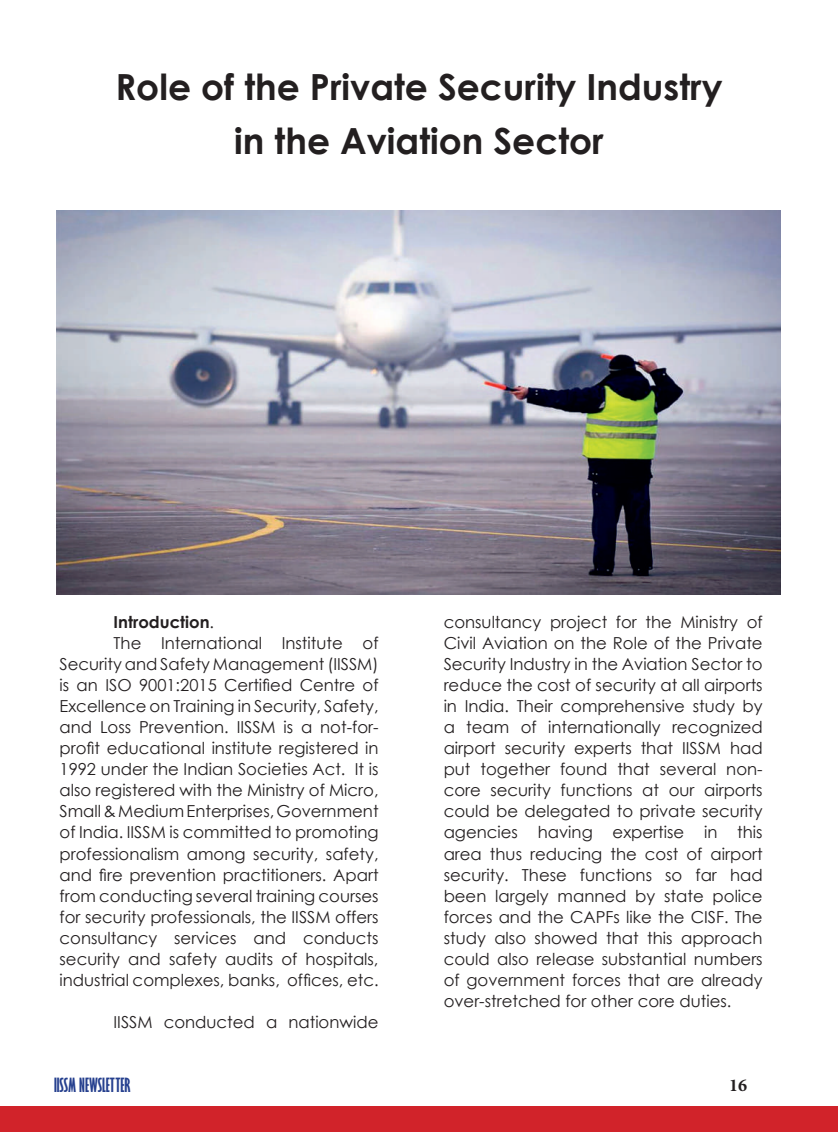
<style>
.page{position:relative;width:838px;height:1132px;background:#fff}
.page>*{position:absolute;margin:0;border:0;box-sizing:border-box;transform-origin:0 0}
.t1{font:700 36px/54px "Century Gothic";color:#231f20;text-align:center}
.t2{font:700 extra-condensed 18px "Gill Sans";color:#253f8e}
.t3{font:700 18px "Minion Pro";color:#231f20}
.t4{font:16.5px/21px "Century Gothic";color:#231f20;text-align:justify}
.t5{font:700 16.5px "Century Gothic";color:#231f20}
.s1{font-weight:400}
</style>
<div class="page">
<div style="left:0;top:1106px;width:838px;height:25px;background:#d1232a"></div>
<img style="left:57px;top:210px;width:724px;height:384px">
<h1 class="t1" style="left:115px;top:58px;width:608px">Role of the Private Security Industry in the Aviation Sector</h1>
<p class="t5" style="left:114px;top:609px;width:102px">Introduction<span class="s1">.</span></p>
<p class="t4" style="left:114px;top:632px;width:266px">The International Institute of</p>
<p class="t4" style="left:60px;top:653px;width:320px">Security and Safety Management (IISSM)</p>
<p class="t4" style="left:60px;top:674px;width:320px">is an ISO 9001:2015 Certified Centre of</p>
<p class="t4" style="left:60px;top:695px;width:320px">Excellence on Training in Security, Safety,</p>
<p class="t4" style="left:60px;top:716px;width:320px">and Loss Prevention. IISSM is a not-for-</p>
<p class="t4" style="left:60px;top:737px;width:320px">profit educational institute registered in</p>
<p class="t4" style="left:60px;top:758px;width:320px">1992 under the Indian Societies Act. It is</p>
<p class="t4" style="left:60px;top:779px;width:320px">also registered with the Ministry of Micro,</p>
<p class="t4" style="left:60px;top:800px;width:320px">Small &amp; Medium Enterprises, Government</p>
<p class="t4" style="left:60px;top:821px;width:320px">of India. IISSM is committed to promoting</p>
<p class="t4" style="left:60px;top:842px;width:320px">professionalism among security, safety,</p>
<p class="t4" style="left:60px;top:863px;width:320px">and fire prevention practitioners. Apart</p>
<p class="t4" style="left:60px;top:884px;width:320px">from conducting several training courses</p>
<p class="t4" style="left:60px;top:905px;width:320px">for security professionals, the IISSM offers</p>
<p class="t4" style="left:60px;top:926px;width:320px">consultancy services and conducts</p>
<p class="t4" style="left:60px;top:947px;width:320px">security and safety audits of hospitals,</p>
<p class="t4" style="left:60px;top:968px;width:320px">industrial complexes, banks, offices, etc.</p>
<p class="t4" style="left:114px;top:1010px;width:266px">IISSM conducted a nationwide</p>
<p class="t4" style="left:443px;top:611px;width:320px">consultancy project for the Ministry of Civil Aviation on the Role of the Private Security Industry in the Aviation Sector to reduce the cost of security at all airports in India. Their comprehensive study by a team of internationally recognized airport security experts that IISSM had put together found that several non&shy;core security functions at our airports could be delegated to private security agencies having expertise in this area thus reducing the cost of airport security. These functions so far had been largely manned by state police forces and the CAPFs like the CISF. The study also showed that this approach could also release substantial numbers of government forces that are already over-stretched for other core duties.</p>
<p class="t2" style="left:54px;top:1073px;width:78px">IISSM NEWSLETTER</p>
<p class="t3" style="left:729px;top:1072px;width:19px">16</p>
</div>
